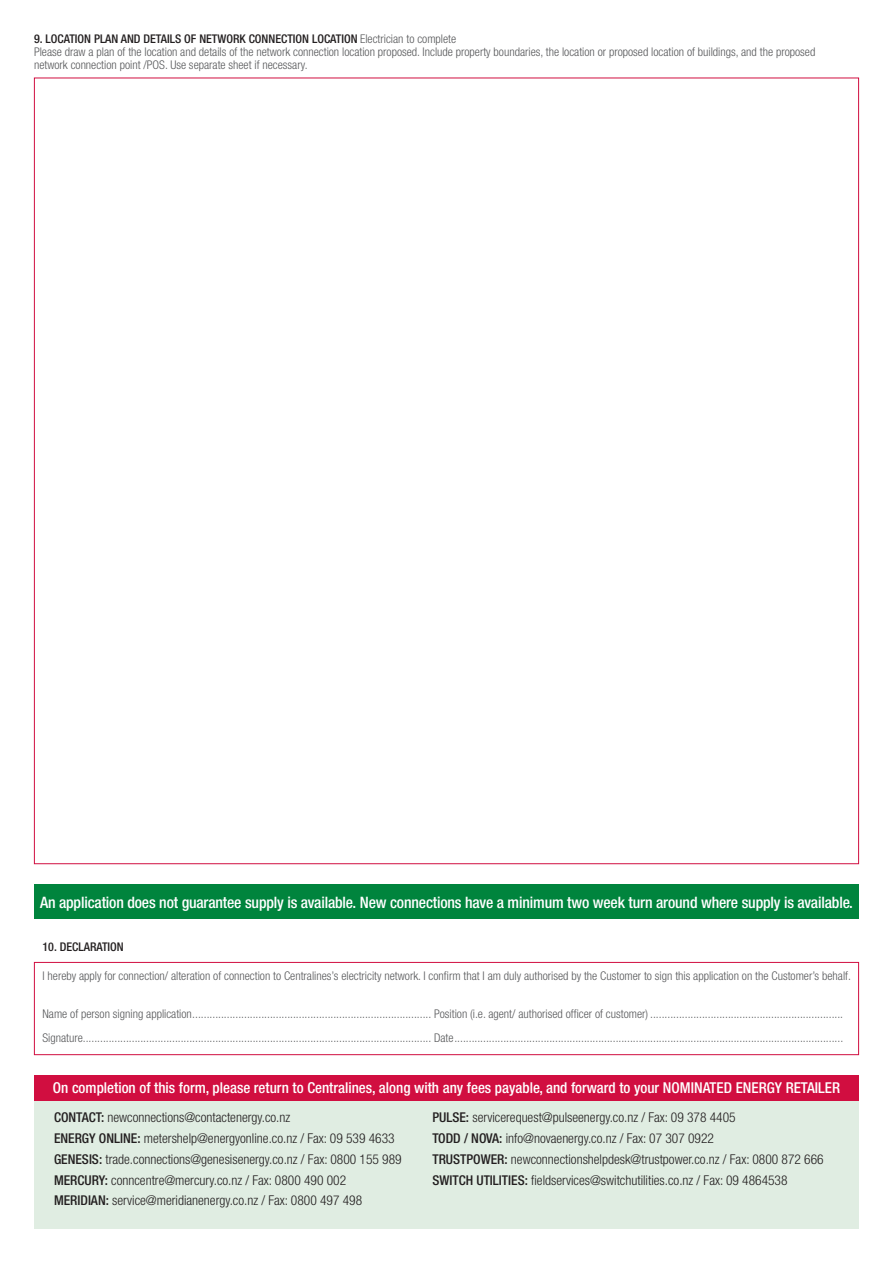
<style>
.page{position:relative;width:893px;height:1263px;background:#fff}
.page>*{position:absolute;margin:0;border:0;box-sizing:border-box;transform-origin:0 0}
.t1{font:500 condensed 15.75px "Helvetica Neue LT Std";letter-spacing:-.01em;color:#fff}
.t2{font:500 condensed 15px "Helvetica Neue LT Std";color:#fff}
.t3{font:300 condensed 13.5px "Helvetica Neue LT Std";color:#231f20}
.t4{font:300 condensed 12px/13.2px "Helvetica Neue LT Std";color:#57585a}
.t5{font:500 condensed 12px "Helvetica Neue LT Std";color:#231f20}
.s1{font-weight:300;color:#57585a}
.s2{font-weight:500}
</style>
<div class="page">
<div style="left:34px;top:1101px;width:825px;height:127px;background:#e0ede2"></div>
<div style="left:34px;top:885px;width:825px;height:34px;background:#00843d"></div>
<div style="left:34px;top:78px;width:825px;height:786px;background:#fff;border:1px solid #d10e40"></div>
<div style="left:34px;top:962px;width:825px;height:93px;background:#fff;border:1px solid #d10e40"></div>
<div style="left:34px;top:1075px;width:825px;height:26px;background:#d10e40"></div>
<p class="t5" style="left:34px;top:31px;width:424px">9. LOCATION PLAN AND DETAILS OF NETWORK CONNECTION LOCATION <span class="s1">Electrician to complete</span></p>
<p class="t4" style="left:34px;top:45px;width:783px">Please draw a plan of the location and details of the network connection location proposed. Include property boundaries, the location or proposed location of buildings, and the proposed network connection point /POS. Use separate sheet if necessary.</p>
<p class="t1" style="left:40px;top:893px;width:814px">An application does not guarantee supply is available. New connections have a minimum two week turn around where supply is available.</p>
<p class="t5" style="left:43px;top:939px;width:83px">10. DECLARATION</p>
<p class="t4" style="left:43px;top:968px;width:810px">I hereby apply for connection/ alteration of connection to Centralines’s electricity network. I confirm that I am duly authorised by the Customer to sign this application on the Customer’s behalf.</p>
<p class="t4" style="left:43px;top:1007px;width:802px">Name of person signing application................................................................................... Position (i.e. agent/ authorised officer of customer) ...................................................................</p>
<p class="t4" style="left:43px;top:1031px;width:802px">Signature......................................................................................................................... Date.......................................................................................................................................</p>
<p class="t2" style="left:53px;top:1079px;width:789px">On completion of this form, please return to Centralines, along with any fees payable, and forward to your NOMINATED ENERGY RETAILER</p>
<p class="t3" style="left:54px;top:1110px;width:238px"><span class="s2">CONTACT:</span> newconnections@contactenergy.co.nz</p>
<p class="t3" style="left:54px;top:1130px;width:342px"><span class="s2">ENERGY ONLINE:</span> metershelp@energyonline.co.nz / Fax: 09 539 4633</p>
<p class="t3" style="left:54px;top:1151px;width:349px"><span class="s2">GENESIS:</span> trade.connections@genesisenergy.co.nz / Fax: 0800 155 989</p>
<p class="t3" style="left:54px;top:1172px;width:294px"><span class="s2">MERCURY:</span> conncentre@mercury.co.nz / Fax: 0800 490 002</p>
<p class="t3" style="left:54px;top:1193px;width:310px"><span class="s2">MERIDIAN:</span> service@meridianenergy.co.nz / Fax: 0800 497 498</p>
<p class="t3" style="left:432px;top:1110px;width:305px"><span class="s2">PULSE:</span> servicerequest@pulseenergy.co.nz / Fax: 09 378 4405</p>
<p class="t3" style="left:432px;top:1130px;width:283px"><span class="s2">TODD / NOVA:</span> info@novaenergy.co.nz / Fax: 07 307 0922</p>
<p class="t3" style="left:432px;top:1151px;width:393px"><span class="s2">TRUSTPOWER:</span> newconnectionshelpdesk@trustpower.co.nz / Fax: 0800 872 666</p>
<p class="t3" style="left:432px;top:1172px;width:357px"><span class="s2">SWITCH UTILITIES:</span> fieldservices@switchutilities.co.nz / Fax: 09 4864538</p>
</div>
